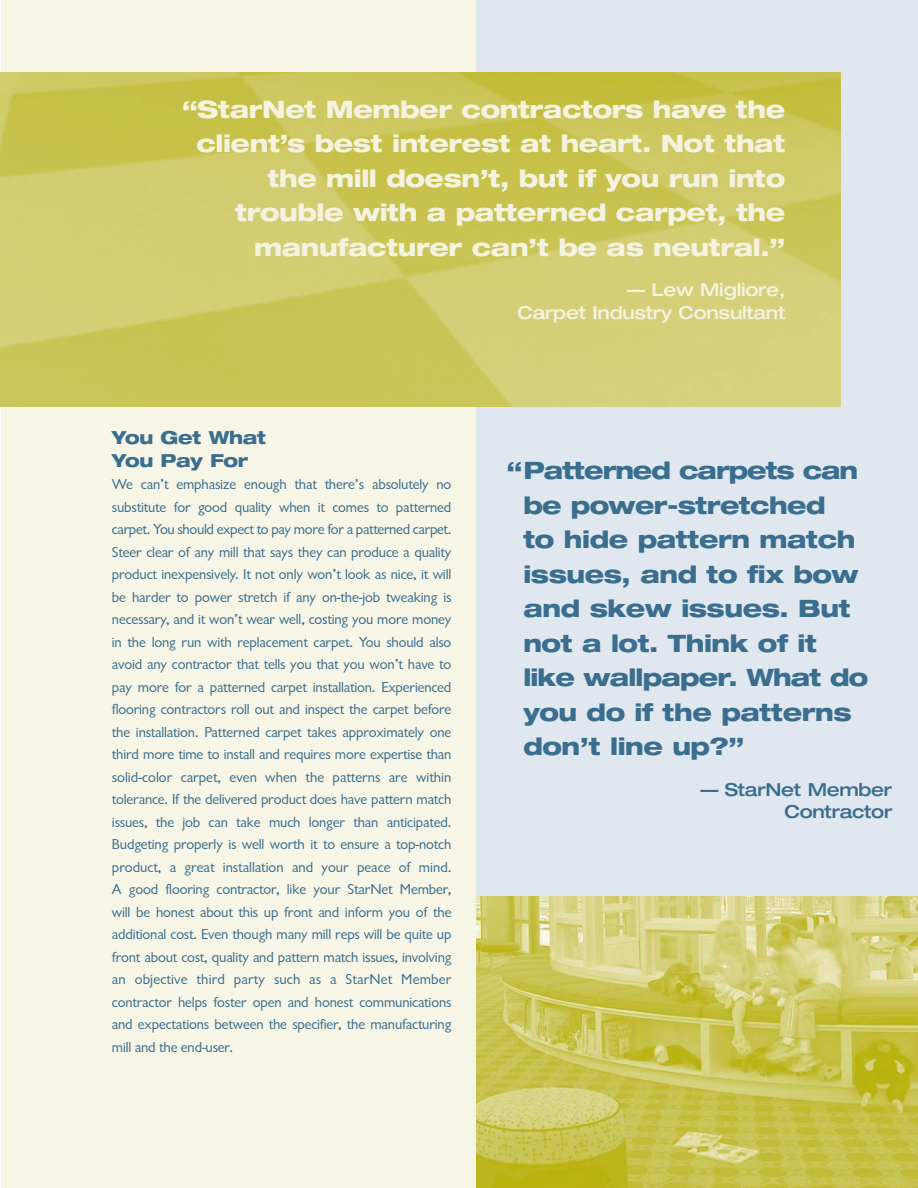
<style>
.page{position:relative;width:918px;height:1188px;background:#fff}
.page>*{position:absolute;margin:0;border:0;box-sizing:border-box;transform-origin:0 0}
.t1{font:800 expanded 24px/34.5px "Helvetica Neue";letter-spacing:-.02em;color:#f4f3e1;text-align:right}
.t2{font:800 expanded 24px/34.5px "Helvetica Neue";letter-spacing:-.02em;color:#3a6e8f}
.t3{font:500 expanded 18px/22.5px "Helvetica Neue";letter-spacing:-.015em;color:#f4f3e1;text-align:right}
.t4{font:500 expanded 18px/22.5px "Helvetica Neue";letter-spacing:-.015em;color:#3a6e8f;text-align:right}
.t5{font:800 expanded 18px/22.5px "Helvetica Neue";letter-spacing:-.02em;color:#3a6e8f}
.t6{font:15px/22.5px "Gill Sans Rgl";letter-spacing:-.01em;color:#3a6e8f;text-align:justify}
</style>
<div class="page">
<div style="left:2px;top:0;width:916px;height:1188px;background:#f6f5e6"></div>
<div style="left:477px;top:0;width:441px;height:1188px;background:#e0e7ef"></div>
<img style="left:0;top:73px;width:840px;height:333px">
<img style="left:477px;top:896px;width:441px;height:292px">
<h1 class="t1" style="left:182px;top:94px;width:605px">“StarNet Member contractors have the client’s best interest at heart. Not that the mill doesn’t, but if you run into trouble with a patterned carpet, the manufacturer can’t be as neutral.”</h1>
<p class="t3" style="left:517px;top:280px;width:269px">— Lew Migliore,<br>Carpet Industry Consultant</p>
<p class="t5" style="left:112px;top:428px;width:156px">You Get What<br>You Pay For</p>
<p class="t6" style="left:112px;top:475px;width:341px">We can’t emphasize enough that there’s absolutely no substitute for good quality when it comes to patterned carpet. You should expect to pay more for a patterned carpet.<br>Steer clear of any mill that says they can produce a quality product inexpensively. It not only won’t look as nice, it will be harder to power stretch if any on-the-job tweaking is necessary, and it won’t wear well, costing you more money in the long run with replacement carpet. You should also avoid any contractor that tells you that you won’t have to pay more for a patterned carpet installation. Experienced flooring contractors roll out and inspect the carpet before the installation. Patterned carpet takes approximately one third more time to install and requires more expertise than solid-color carpet, even when the patterns are within tolerance. If the delivered product does have pattern match issues, the job can take much longer than anticipated.<br>Budgeting properly is well worth it to ensure a top-notch product, a great installation and your peace of mind.<br>A good flooring contractor, like your StarNet Member, will be honest about this up front and inform you of the additional cost. Even though many mill reps will be quite up front about cost, quality and pattern match issues, involving an objective third party such as a StarNet Member contractor helps foster open and honest communications and expectations between the specifier, the manufacturing mill and the end-user.</p>
<h1 class="t2" style="left:523px;top:456px;width:346px;text-indent:-17px">“Patterned carpets can be power-stretched<br>to hide pattern match issues, and to fix bow and skew issues. But not a lot. Think of it like wallpaper. What do you do if the patterns don’t line up?”</h1>
<p class="t4" style="left:700px;top:780px;width:193px">— StarNet Member<br>Contractor</p>
</div>
